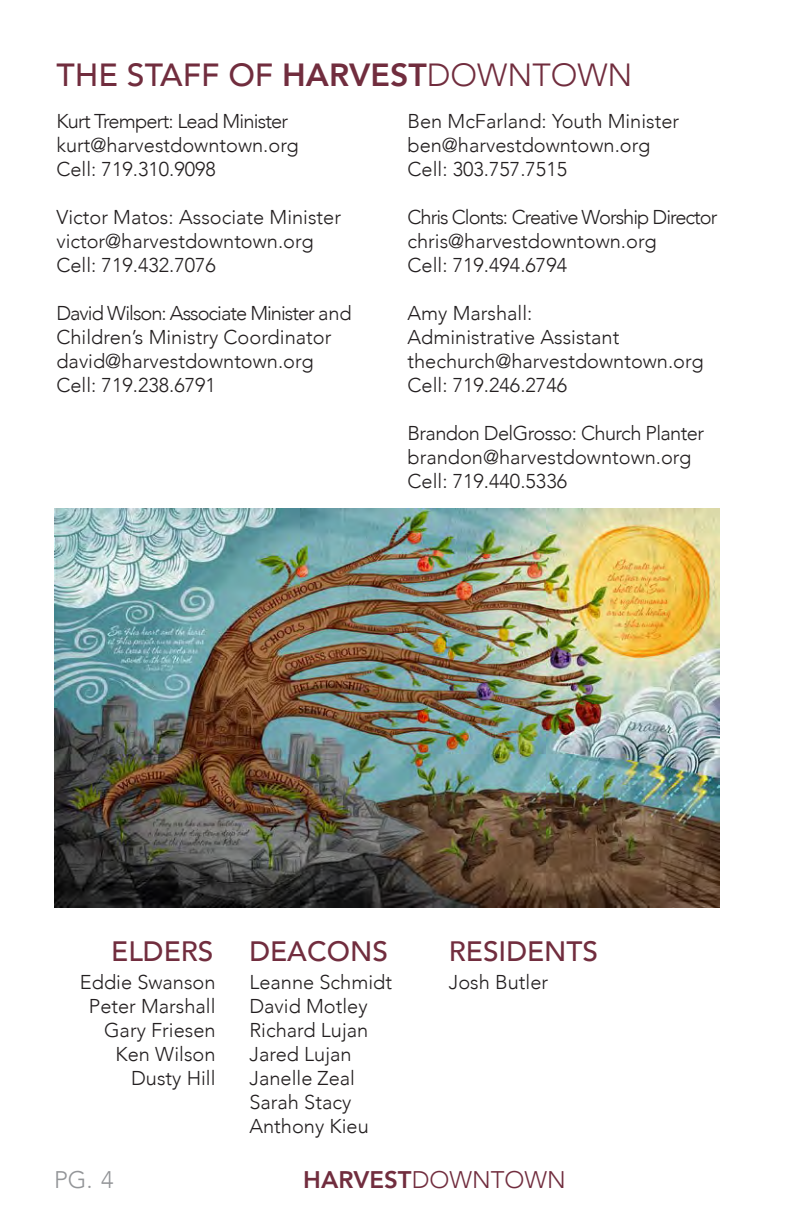
<style>
.page{position:relative;width:792px;height:1224px;background:#fff}
.page>*{position:absolute;margin:0;border:0;box-sizing:border-box;transform-origin:0 0}
.t1{font:500 32px "Avenir";color:#712d3e}
.t2{font:500 28px "Avenir";color:#712d3e}
.t3{font:300 24px "Avenir";color:#712d3e}
.t4{font:300 24px "Avenir";color:#939598}
.Sign_Off{font:300 20px "Avenir";color:#231f20}
.Sign_Off-2{font:300 20px/24px "Avenir";letter-spacing:-.02em;color:#231f20}
.Sign_Off-3{font:300 20px "Avenir";letter-spacing:-.05em;color:#231f20}
.Sign_Off-4{font:300 20px "Avenir";letter-spacing:-.03em;color:#231f20}
.Sign_Off-5{font:300 20px "Avenir";letter-spacing:-.04em;color:#231f20}
.s1{font-weight:800}
.s2{font-weight:300}
</style>
<div class="page">
<img style="left:54px;top:509px;width:665px;height:399px">
<p class="t1" style="left:56px;top:47px;width:578px">THE STAFF OF <span class="s1">HARVEST</span><span class="s2">DOWNTOWN</span></p>
<p class="Sign_Off-5" style="left:56px;top:109px;width:233px">Kurt Trempert: Lead Minister</p>
<p class="Sign_Off" style="left:56px;top:133px;width:244px">kurt@harvestdowntown.org</p>
<p class="Sign_Off" style="left:56px;top:157px;width:161px">Cell: 719.310.9098</p>
<p class="Sign_Off" style="left:56px;top:205px;width:286px">Victor Matos: Associate Minister</p>
<p class="Sign_Off" style="left:56px;top:229px;width:259px">victor@harvestdowntown.org</p>
<p class="Sign_Off" style="left:56px;top:253px;width:161px">Cell: 719.432.7076</p>
<p class="Sign_Off-2" style="left:56px;top:301px;width:297px">David Wilson: Associate Minister and<br>Children’s Ministry Coordinator</p>
<p class="Sign_Off" style="left:56px;top:349px;width:259px">david@harvestdowntown.org</p>
<p class="Sign_Off" style="left:56px;top:373px;width:161px">Cell: 719.238.6791</p>
<p class="Sign_Off" style="left:408px;top:109px;width:273px">Ben McFarland: Youth Minister</p>
<p class="Sign_Off" style="left:408px;top:133px;width:244px">ben@harvestdowntown.org</p>
<p class="Sign_Off" style="left:408px;top:157px;width:161px">Cell: 303.757.7515</p>
<p class="Sign_Off-3" style="left:408px;top:205px;width:311px">Chris Clonts: Creative Worship Director</p>
<p class="Sign_Off" style="left:408px;top:229px;width:251px">chris@harvestdowntown.org</p>
<p class="Sign_Off" style="left:408px;top:253px;width:161px">Cell: 719.494.6794</p>
<p class="Sign_Off" style="left:408px;top:301px;width:126px">Amy Marshall:</p>
<p class="Sign_Off" style="left:408px;top:325px;width:213px">Administrative Assistant</p>
<p class="Sign_Off" style="left:408px;top:349px;width:298px">thechurch@harvestdowntown.org</p>
<p class="Sign_Off" style="left:408px;top:373px;width:161px">Cell: 719.246.2746</p>
<p class="Sign_Off-4" style="left:408px;top:421px;width:298px">Brandon DelGrosso: Church Planter</p>
<p class="Sign_Off" style="left:408px;top:445px;width:285px">brandon@harvestdowntown.org</p>
<p class="Sign_Off" style="left:408px;top:469px;width:161px">Cell: 719.440.5336</p>
<p class="t2" style="left:111px;top:927px;width:104px">ELDERS</p>
<p class="t2" style="left:249px;top:927px;width:140px">DEACONS</p>
<p class="t2" style="left:449px;top:927px;width:151px">RESIDENTS</p>
<p class="Sign_Off" style="left:80px;top:970px;width:137px">Eddie Swanson</p>
<p class="Sign_Off" style="left:89px;top:994px;width:128px">Peter Marshall</p>
<p class="Sign_Off" style="left:104px;top:1018px;width:113px">Gary Friesen</p>
<p class="Sign_Off" style="left:115px;top:1042px;width:102px">Ken Wilson</p>
<p class="Sign_Off" style="left:131px;top:1066px;width:86px">Dusty Hill</p>
<p class="Sign_Off" style="left:249px;top:970px;width:144px">Leanne Schmidt</p>
<p class="Sign_Off" style="left:249px;top:994px;width:120px">David Motley</p>
<p class="Sign_Off" style="left:249px;top:1018px;width:120px">Richard Lujan</p>
<p class="Sign_Off" style="left:249px;top:1042px;width:104px">Jared Lujan</p>
<p class="Sign_Off" style="left:249px;top:1066px;width:107px">Janelle Zeal</p>
<p class="Sign_Off" style="left:249px;top:1090px;width:103px">Sarah Stacy</p>
<p class="Sign_Off" style="left:249px;top:1114px;width:121px">Anthony Kieu</p>
<p class="Sign_Off" style="left:449px;top:970px;width:101px">Josh Butler</p>
<p class="t4" style="left:54px;top:1166px;width:61px">PG. 4</p>
<p class="t3" style="left:303px;top:1166px;width:264px"><span class="s1">HARVEST</span>DOWNTOWN</p>
</div>
